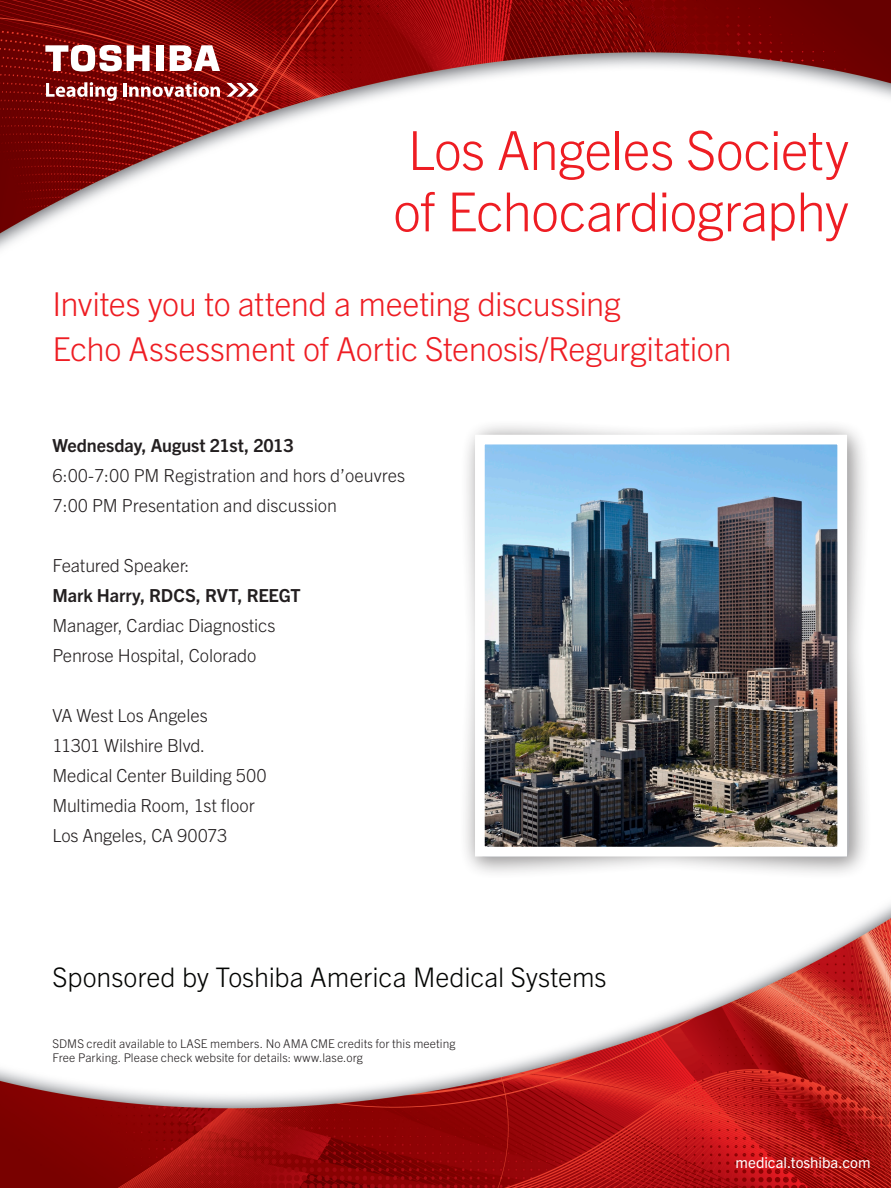
<style>
.page{position:relative;width:891px;height:1188px;background:#fff}
.page>*{position:absolute;margin:0;border:0;box-sizing:border-box;transform-origin:0 0}
.Section_Headers_-red{font:300 54px "Trade Gothic Next LT Pro";letter-spacing:-.02em;color:#ee1d23}
.Subhead_red{font:300 33px/45px "Trade Gothic Next LT Pro";letter-spacing:-.015em;color:#ee1d23}
.Subhead_red-2{font:300 27px "Trade Gothic Next LT Pro";color:#040503}
.date_body_copy{font:300 18px "Trade Gothic Next LT Pro";letter-spacing:-.01em;color:#231f20}
.date_bold_blkk{font:700 18px "Trade Gothic Next LT Pro";letter-spacing:-.005em;color:#231f20}
.date_body_copy-2{font:700 18px "Trade Gothic Next LT Pro";letter-spacing:-.005em;color:#231f20}
.featured_speakers{font:300 18px "Trade Gothic Next LT Pro";letter-spacing:-.015em;color:#231f20}
.disclaimer_white{font:15px "Trade Gothic Next LT Pro";color:#fff}
.disclaimer_blk{font:300 12px "Trade Gothic Next LT Pro";letter-spacing:.005em;color:#231f20}
</style>
<div class="page">
<img style="left:0;top:0;width:891px;height:1188px">
<div style="left:459px;top:419px;width:413px;height:461px;background:#231f20;opacity:.45"></div>
<svg style="left:477px;top:437px;width:377px;height:425px;background:#c8c7c8"></svg>
<svg style="left:227px;top:83px;width:31px;height:14px"></svg>
<svg style="left:46px;top:82px;width:71px;height:19px"></svg>
<hr style="left:124px;top:83px;width:3px;height:14px;background:#fff">
<svg style="left:129px;top:82px;width:91px;height:15px"></svg>
<div style="left:156px;top:45px;width:7px;height:26px;background:#fff"></div>
<svg style="left:170px;top:45px;width:50px;height:26px"></svg>
<svg style="left:45px;top:45px;width:105px;height:27px"></svg>
<img style="left:486px;top:446px;width:350px;height:400px">
<div style="left:475px;top:435px;width:372px;height:422px;border:10px solid #fff"></div>
<p class="Section_Headers_-red" style="left:408px;top:113px;width:443px">Los Angeles Society</p>
<p class="Section_Headers_-red" style="left:393px;top:174px;width:457px">of Echocardiography</p>
<p class="Subhead_red" style="left:52px;top:280px;width:681px">Invites you to attend a meeting discussing<br>Echo Assessment of Aortic Stenosis/Regurgitation</p>
<p class="date_bold_blkk" style="left:52px;top:433px;width:243px">Wednesday, August 21st, 2013</p>
<p class="date_body_copy" style="left:52px;top:463px;width:354px">6:00-7:00 PM Registration and hors d’oeuvres</p>
<p class="date_body_copy" style="left:52px;top:493px;width:286px">7:00 PM Presentation and discussion</p>
<p class="featured_speakers" style="left:52px;top:553px;width:139px">Featured Speaker:</p>
<p class="date_body_copy-2" style="left:52px;top:583px;width:250px">Mark Harry, RDCS, RVT, REEGT</p>
<p class="date_body_copy" style="left:52px;top:613px;width:225px">Manager, Cardiac Diagnostics</p>
<p class="date_body_copy" style="left:52px;top:643px;width:205px">Penrose Hospital, Colorado</p>
<p class="date_body_copy" style="left:52px;top:703px;width:157px">VA West Los Angeles</p>
<p class="date_body_copy" style="left:52px;top:733px;width:154px">11301 Wilshire Blvd.</p>
<p class="date_body_copy" style="left:52px;top:763px;width:216px">Medical Center Building 500</p>
<p class="date_body_copy" style="left:52px;top:793px;width:204px">Multimedia Room, 1st floor</p>
<p class="date_body_copy" style="left:52px;top:823px;width:177px">Los Angeles, CA 90073</p>
<p class="Subhead_red-2" style="left:52px;top:959px;width:556px">Sponsored by Toshiba America Medical Systems</p>
<p class="disclaimer_blk" style="left:52px;top:1035px;width:405px">SDMS credit available to LASE members. No AMA CME credits for this meeting</p>
<p class="disclaimer_blk" style="left:52px;top:1049px;width:312px">Free Parking. Please check website for details: www.lase.org</p>
<p class="disclaimer_white" style="left:736px;top:1152px;width:136px">medical.toshiba.com</p>
</div>
